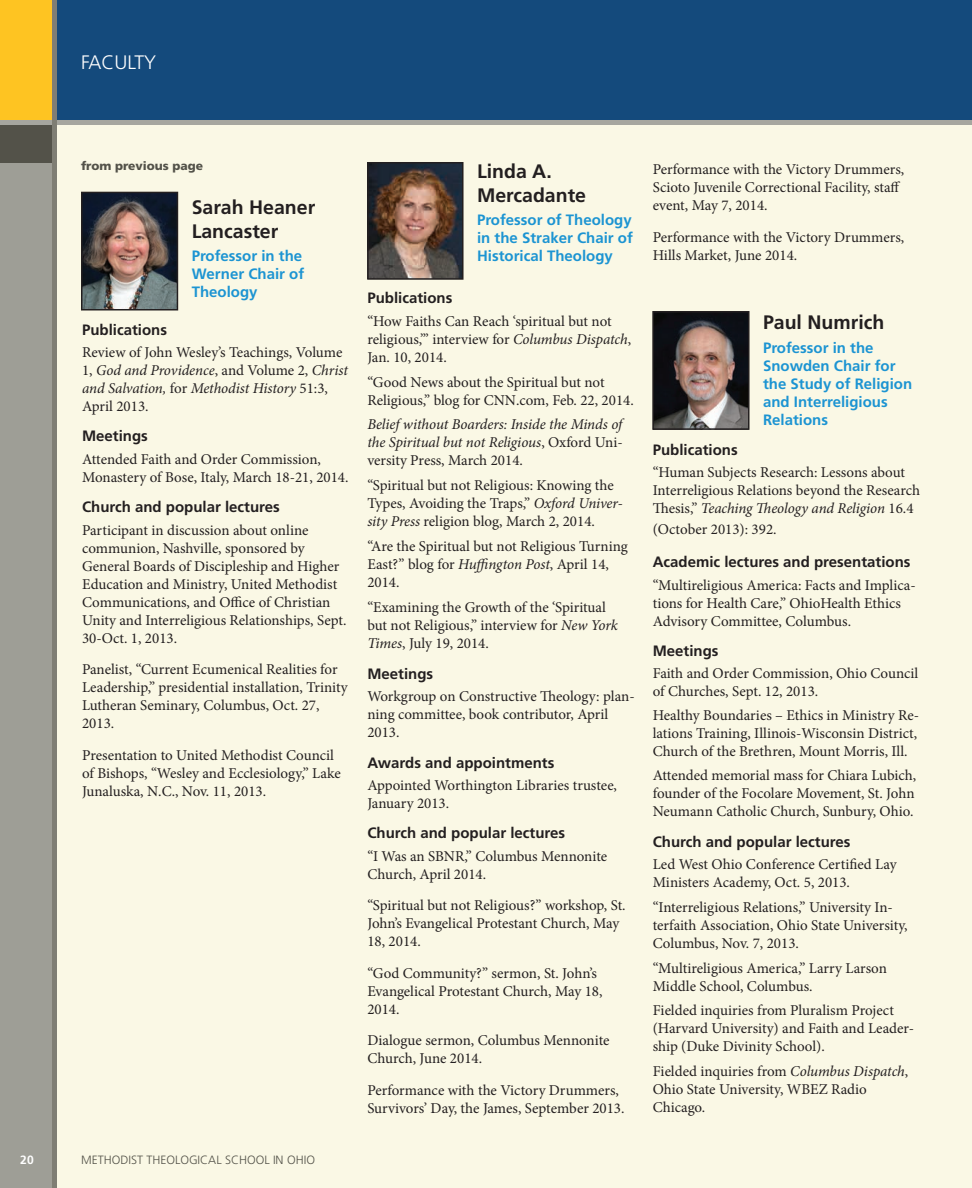
<style>
.page{position:relative;width:972px;height:1188px;background:#fff}
.page>*{position:absolute;margin:0;border:0;box-sizing:border-box;transform-origin:0 0}
.t1{font:700 19.5px/23.4px "Frutiger";color:#231f20}
.t2{font:300 19.5px "Frutiger";color:#fff}
.t3{font:15px/18px "Minion Pro";color:#231f20}
.t4{font:700 15px "Frutiger";color:#231f20}
.t5{font:700 15px/18px "Frutiger";color:#1c94d2}
.t6{font:italic 15px/18px "Minion Pro";letter-spacing:-.01em;color:#231f20;text-align:justify}
.t7{font:300 12px "Frutiger";color:#535249}
.t8{font:900 12px "Frutiger";color:#535249}
.t9{font:700 12px "Frutiger";color:#fff}
.s1{font-style:italic}
.s2{font-style:normal}
</style>
<div class="page">
<div style="left:55px;top:123px;width:917px;height:1065px;background:#faf8e5"></div>
<div style="left:55px;top:0;width:917px;height:122px;background:#144a7c"></div>
<div style="left:0;top:0;width:54px;height:122px;background:#fec422"></div>
<div style="left:0;top:161px;width:54px;height:1027px;background:#9e9e96"></div>
<div style="left:0;top:123px;width:54px;height:39px;background:#535249"></div>
<img style="left:367px;top:162px;width:97px;height:118px">
<img style="left:652px;top:311px;width:98px;height:119px">
<img style="left:81px;top:192px;width:97px;height:118px">
<div style="left:0;top:120px;width:972px;height:5px;background:#a6a69f"></div>
<div style="left:52px;top:0;width:5px;height:1188px;background:#7f7e74"></div>
<p class="t9" style="left:20px;top:1152px;width:15px">20</p>
<h1 class="t2" style="left:81px;top:52px;width:77px">FACULTY</h1>
<p class="t8" style="left:81px;top:159px;width:124px">from previous page</p>
<h1 class="t1" style="left:192px;top:196px;width:125px">Sarah Heaner<br>Lancaster</h1>
<p class="t5" style="left:192px;top:247px;width:114px">Professor in the<br>Werner Chair of<br>Theology</p>
<p class="t4" style="left:82px;top:321px;width:87px">Publications</p>
<p class="t3" style="left:82px;top:343px;width:267px">Review of John Wesley’s Teachings, Volume 1, <span class="s1">God and Providence</span>, and Volume 2, <span class="s1">Christ and Salvation,</span> for <span class="s1">Methodist History</span> 51:3, April 2013.</p>
<p class="t4" style="left:82px;top:427px;width:67px">Meetings</p>
<p class="t3" style="left:82px;top:450px;width:268px">Attended Faith and Order Commission,<br>Monastery of Bose, Italy, March 18-21, 2014.</p>
<p class="t4" style="left:82px;top:498px;width:199px">Church and popular lectures</p>
<p class="t3" style="left:82px;top:521px;width:266px">Participant in discussion about online communion, Nashville, sponsored by General Boards of Discipleship and Higher Education and Ministry, United Methodist Communications, and Office of Christian Unity and Interreligious Relationships, Sept.<br>30-Oct. 1, 2013.</p>
<p class="t3" style="left:82px;top:660px;width:267px">Panelist, “Current Ecumenical Realities for Leadership,” presidential installation, Trinity Lutheran Seminary, Columbus, Oct. 27, 2013.</p>
<p class="t3" style="left:82px;top:746px;width:260px">Presentation to United Methodist Council of Bishops, “Wesley and Ecclesiology,” Lake<br>Junaluska, N.C., Nov. 11, 2013.</p>
<p class="t7" style="left:81px;top:1153px;width:235px">METHODIST THEOLOGICAL SCHOOL IN OHIO</p>
<h1 class="t1" style="left:477px;top:160px;width:111px">Linda A.<br>Mercadante</h1>
<p class="t5" style="left:477px;top:211px;width:157px;text-align:justify">Professor of Theology in the Straker Chair of Historical Theology</p>
<p class="t4" style="left:367px;top:289px;width:87px">Publications</p>
<p class="t3" style="left:367px;top:312px;width:265px">“How Faiths Can Reach ‘spiritual but not religious,’” interview for <span class="s1">Columbus Dispatch</span>,<br>Jan. 10, 2014.</p>
<p class="t3" style="left:367px;top:373px;width:268px">“Good News about the Spiritual but not<br>Religious,” blog for CNN.com, Feb. 22, 2014.</p>
<p class="t6" style="left:367px;top:415px;width:257px">Belief without Boarders: Inside the Minds of the Spiritual but not Religious<span class="s2">, Oxford Uni&shy;versity Press, March 2014.</span></p>
<p class="t3" style="left:367px;top:476px;width:257px">“Spiritual but not Religious: Knowing the<br>Types, Avoiding the Traps,” <span class="s1">Oxford Univer&shy;sity Press</span> religion blog, March 2, 2014.</p>
<p class="t3" style="left:367px;top:537px;width:262px">“Are the Spiritual but not Religious Turning<br>East?” blog for <span class="s1">Huffington Post</span>, April 14,<br>2014.</p>
<p class="t3" style="left:367px;top:598px;width:252px">“Examining the Growth of the ‘Spiritual but not Religious,” interview for <span class="s1">New York<br>Times</span>, July 19, 2014.</p>
<p class="t4" style="left:367px;top:665px;width:67px">Meetings</p>
<p class="t3" style="left:367px;top:687px;width:269px">Workgroup on Constructive Theology: plan&shy;ning committee, book contributor, April<br>2013.</p>
<p class="t4" style="left:367px;top:753px;width:188px">Awards and appointments</p>
<p class="t3" style="left:367px;top:776px;width:251px">Appointed Worthington Libraries trustee,<br>January 2013.</p>
<p class="t4" style="left:367px;top:824px;width:199px">Church and popular lectures</p>
<p class="t3" style="left:367px;top:847px;width:241px">“I Was an SBNR,” Columbus Mennonite<br>Church, April 2014.</p>
<p class="t3" style="left:367px;top:896px;width:260px">“Spiritual but not Religious?” workshop, St.<br>John’s Evangelical Protestant Church, May<br>18, 2014.</p>
<p class="t3" style="left:367px;top:964px;width:237px">“God Community?” sermon, St. John’s<br>Evangelical Protestant Church, May 18,<br>2014.</p>
<p class="t3" style="left:367px;top:1031px;width:244px">Dialogue sermon, Columbus Mennonite<br>Church, June 2014.</p>
<p class="t3" style="left:367px;top:1081px;width:259px">Performance with the Victory Drummers,<br>Survivors’ Day, the James, September 2013.</p>
<p class="t3" style="left:653px;top:161px;width:253px">Performance with the Victory Drummers,<br>Scioto Juvenile Correctional Facility, staff event, May 7, 2014.</p>
<p class="t3" style="left:653px;top:228px;width:253px">Performance with the Victory Drummers,<br>Hills Market, June 2014.</p>
<h1 class="t1" style="left:763px;top:311px;width:123px">Paul Numrich</h1>
<p class="t5" style="left:763px;top:338px;width:151px">Professor in the<br>Snowden Chair for the Study of Religion and Interreligious<br>Relations</p>
<p class="t4" style="left:653px;top:441px;width:87px">Publications</p>
<p class="t3" style="left:653px;top:463px;width:269px">“Human Subjects Research: Lessons about<br>Interreligious Relations beyond the Research<br>Thesis,” <span class="s1">Teaching Theology and Religion</span> 16.4</p>
<p class="t3" style="left:653px;top:520px;width:125px">(October 2013): 392.</p>
<p class="t4" style="left:653px;top:553px;width:259px">Academic lectures and presentations</p>
<p class="t3" style="left:653px;top:576px;width:264px">“Multireligious America: Facts and Implica&shy;tions for Health Care,” OhioHealth Ethics<br>Advisory Committee, Columbus.</p>
<p class="t4" style="left:653px;top:642px;width:67px">Meetings</p>
<p class="t3" style="left:653px;top:665px;width:267px">Faith and Order Commission, Ohio Council of Churches, Sept. 12, 2013.</p>
<p class="t3" style="left:653px;top:707px;width:268px">Healthy Boundaries – Ethics in Ministry Re&shy;lations Training, Illinois-Wisconsin District,<br>Church of the Brethren, Mount Morris, Ill.</p>
<p class="t3" style="left:653px;top:767px;width:265px;text-align:justify">Attended memorial mass for Chiara Lubich, founder of the Focolare Movement, St. John Neumann Catholic Church, Sunbury, Ohio.</p>
<p class="t4" style="left:653px;top:833px;width:199px">Church and popular lectures</p>
<p class="t3" style="left:653px;top:855px;width:245px">Led West Ohio Conference Certified Lay<br>Ministers Academy, Oct. 5, 2013.</p>
<p class="t3" style="left:653px;top:898px;width:256px">“Interreligious Relations,” University In&shy;terfaith Association, Ohio State University,<br>Columbus, Nov. 7, 2013.</p>
<p class="t3" style="left:653px;top:959px;width:236px">“Multireligious America,” Larry Larson<br>Middle School, Columbus.</p>
<p class="t3" style="left:653px;top:1002px;width:263px">Fielded inquiries from Pluralism Project (Harvard University) and Faith and Leader&shy;ship (Duke Divinity School).</p>
<p class="t3" style="left:653px;top:1062px;width:257px">Fielded inquiries from <span class="s1">Columbus Dispatch</span>,<br>Ohio State University, WBEZ Radio<br>Chicago.</p>
</div>
